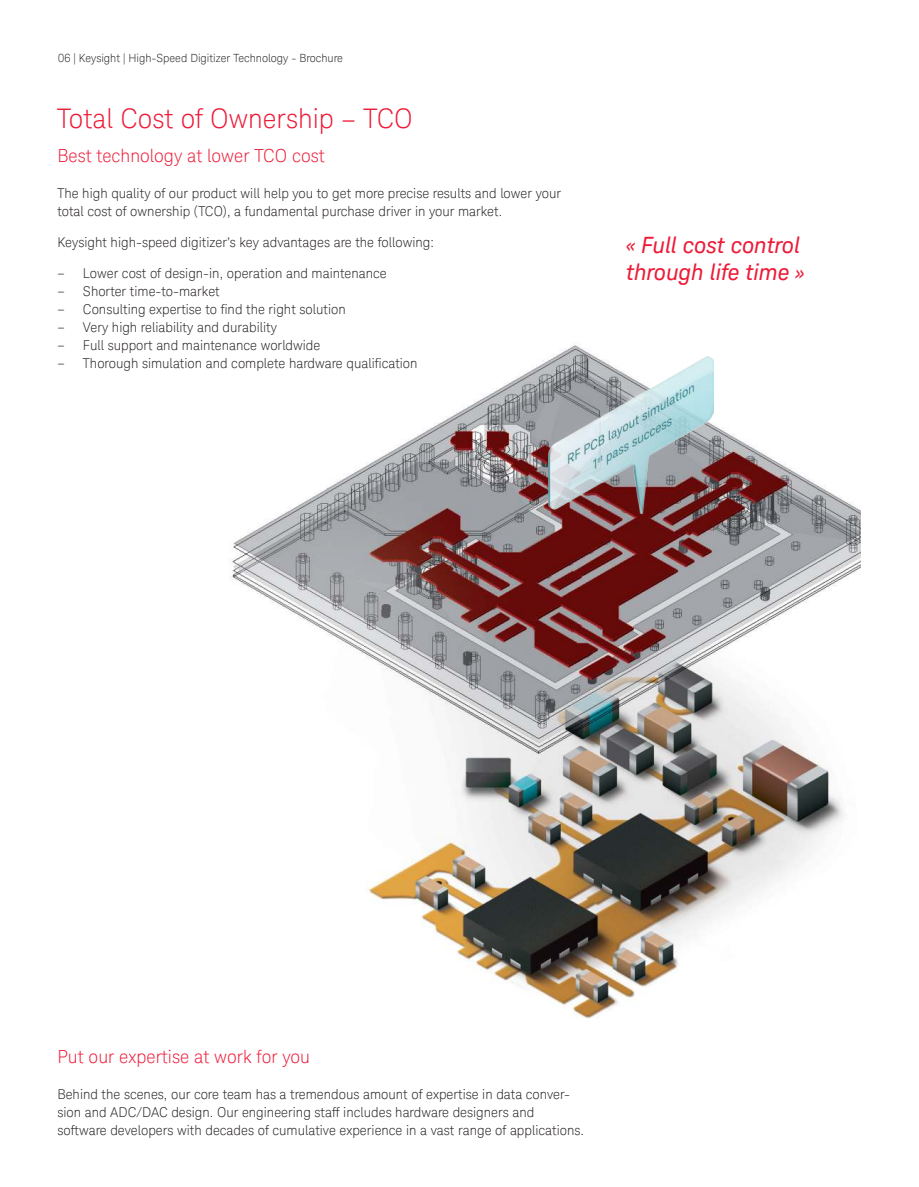
<style>
.page{position:relative;width:919px;height:1187px;background:#fff}
.page>*{position:absolute;margin:0;border:0;box-sizing:border-box;transform-origin:0 0}
.t1{font:300 27px "Keysight Sans";color:#ed1a37}
.t2{font:italic 22.5px/27px "Keysight Sans";color:#ed1a37}
.t3{font:300 18px "Keysight Sans";color:#ed1a37}
.t4{font:300 13.5px/18px "Keysight Sans";color:#231f20}
.t5{font:300 11.25px "Keysight Sans";color:#231f20}
</style>
<div class="page">
<img style="left:230px;top:343px;width:630px;height:676px">
<img style="left:549px;top:356px;width:164px;height:157px">
<p class="t5" style="left:58px;top:52px;width:286px">06 | Keysight | High-Speed Digitizer Technology - Brochure</p>
<h1 class="t1" style="left:57px;top:102px;width:357px">Total Cost of Ownership – TCO</h1>
<h3 class="t3" style="left:57px;top:145px;width:269px">Best technology at lower TCO cost</h3>
<p class="t4" style="left:57px;top:186px;width:505px">The high quality of our product will help you to get more precise results and lower your total cost of ownership (TCO), a fundamental purchase driver in your market.</p>
<p class="t4" style="left:57px;top:234px;width:378px">Keysight high-speed digitizer’s key advantages are the following:</p>
<p class="t4" style="left:57px;top:264px;width:9px">−</p>
<p class="t4" style="left:83px;top:264px;width:305px">Lower cost of design-in, operation and maintenance</p>
<p class="t4" style="left:57px;top:282px;width:9px">−</p>
<p class="t4" style="left:83px;top:282px;width:138px">Shorter time-to-market</p>
<p class="t4" style="left:57px;top:300px;width:9px">−</p>
<p class="t4" style="left:83px;top:300px;width:264px">Consulting expertise to i nd the right solution</p>
<p class="t4" style="left:57px;top:318px;width:9px">−</p>
<p class="t4" style="left:83px;top:318px;width:196px">Very high reliability and durability</p>
<p class="t4" style="left:57px;top:336px;width:9px">−</p>
<p class="t4" style="left:83px;top:336px;width:239px">Full support and maintenance worldwide</p>
<p class="t4" style="left:57px;top:354px;width:9px">−</p>
<p class="t4" style="left:83px;top:354px;width:336px">Thorough simulation and complete hardware qualiication</p>
<h2 class="t2" style="left:626px;top:234px;width:179px">« Full cost control through life time »</h2>
<h3 class="t3" style="left:57px;top:1049px;width:254px">Put our expertise at work for you</h3>
<p class="t4" style="left:57px;top:1085px;width:528px">Behind the scenes, our core team has a tremendous amount of expertise in data conver&shy;sion and ADC/DAC design. Our engineering staff includes hardware designers and software developers with decades of cumulative experience in a vast range of applications.</p>
</div>
